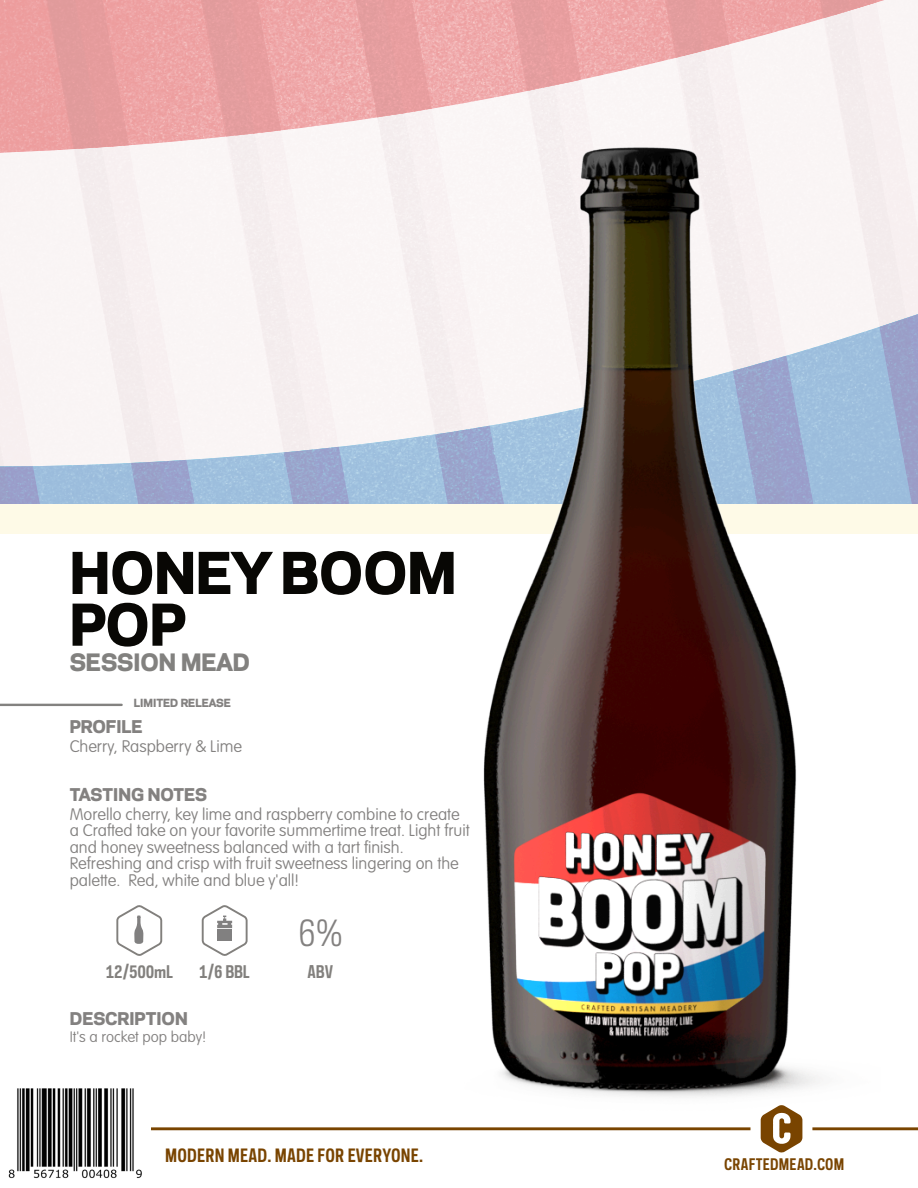
<style>
.page{position:relative;width:918px;height:1188px;background:#fff}
.page>*{position:absolute;margin:0;border:0;box-sizing:border-box;transform-origin:0 0}
.t1{font:800 54px/51.8px "Galaxie Polaris";color:#080704}
.t2{font:34.5px "Galaxie Polaris Condensed";color:#838180}
.t3{font:800 22.5px "Galaxie Polaris";color:#82817f}
.t4{font:700 17.25px "Galaxie Polaris Condensed";letter-spacing:.01em;color:#794400}
.t5{font:100 16.5px/16.5px "VAG Rounded";color:#838180}
.t6{font:800 16.5px "Galaxie Polaris";color:#838180}
.t7{font:700 16.5px "Galaxie Polaris Condensed";letter-spacing:-.015em;color:#82807d}
.t8{font:100 15px "VAG Rounded";color:#838180}
.t9{font:700 15px "Galaxie Polaris Condensed";letter-spacing:.015em;color:#794400}
.t10{font:800 10.5px "Galaxie Polaris";color:#838180}
</style>
<div class="page">
<img style="left:0;top:0;width:918px;height:505px">
<div style="left:0;top:505px;width:918px;height:29px;background:#fefae7"></div>
<img style="left:190px;top:99px;width:691px;height:1041px">
<svg style="left:116px;top:905px;width:47px;height:51px"></svg>
<svg style="left:201px;top:903px;width:48px;height:55px"></svg>
<svg style="left:761px;top:1105px;width:41px;height:48px"></svg>
<hr style="left:0;top:1127px;width:750px;height:3px;background:#794400">
<hr style="left:812px;top:1127px;width:106px;height:3px;background:#794400">
<hr style="left:0;top:704px;width:122px;height:2px;background:#838280">
<img style="left:0;top:1088px;width:151px;height:91px">
<h1 class="t1" style="left:70px;top:552px;width:388px">HONEY BOOM<br>POP</h1>
<h3 class="t3" style="left:70px;top:653px;width:182px">SESSION MEAD</h3>
<p class="t10" style="left:134px;top:698px;width:98px">LIMITED RELEASE</p>
<p class="t6" style="left:70px;top:720px;width:74px">PROFILE</p>
<p class="t5" style="left:70px;top:739px;width:174px">Cherry, Raspberry &amp; Lime</p>
<p class="t6" style="left:70px;top:788px;width:139px">TASTING NOTES</p>
<p class="t5" style="left:70px;top:807px;width:401px">Morello cherry, key lime and raspberry combine to create a Crafted take on your favorite summertime treat. Light fruit and honey sweetness balanced with a tart finish.<br>Refreshing and crisp with fruit sweetness lingering on the palette. Red, white and blue y'all!</p>
<h2 class="t2" style="left:298px;top:918px;width:46px">6%</h2>
<p class="t7" style="left:106px;top:965px;width:69px">12/500mL</p>
<p class="t7" style="left:199px;top:965px;width:52px">1/6 BBL</p>
<p class="t7" style="left:308px;top:965px;width:27px">ABV</p>
<p class="t6" style="left:70px;top:1012px;width:120px">DESCRIPTION</p>
<p class="t8" style="left:70px;top:1031px;width:138px">It's a rocket pop baby!</p>
<p class="t4" style="left:165px;top:1148px;width:259px">MODERN MEAD. MADE FOR EVERYONE.</p>
<p class="t9" style="left:724px;top:1158px;width:122px">CRAFTEDMEAD.COM</p>
</div>
